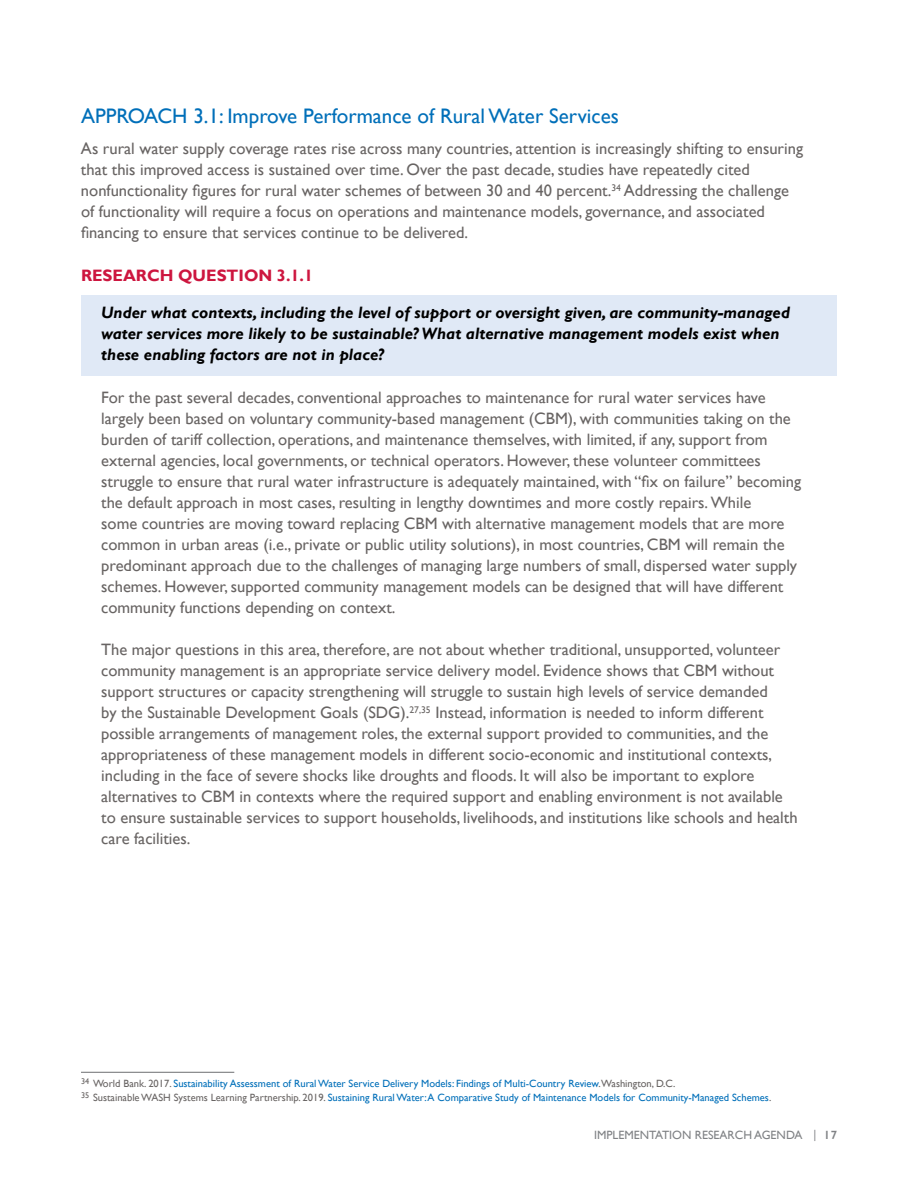
<style>
.page{position:relative;width:918px;height:1188px;background:#fff}
.page>*{position:absolute;margin:0;border:0;box-sizing:border-box;transform-origin:0 0}
.t1{font:21px "Gill Sans";color:#006fb9}
.t2{font:16.5px/21px "Gill Sans";color:#686463}
.t3{font:italic 700 16.5px/21px "Gill Sans";color:#000}
.t4{font:700 16.5px "Gill Sans";color:#cd163f}
.t5{font:12px "Gill Sans";color:#808285}
.t6{font:10.5px/13.5px "Gill Sans";color:#006fb9}
.s1{color:#686463}
.s2{font-family:"Lato"}
.s3{font-weight:600}
</style>
<div class="page">
<div style="left:81px;top:295px;width:756px;height:81px;background:#e0e9f6"></div>
<hr style="left:81px;top:1072px;width:153px;height:1px;background:#6d6e71">
<h2 class="t1" style="left:81px;top:103px;width:539px">APPROACH 3.1: Improve Performance of Rural Water Services</h2>
<p class="t2" style="left:81px;top:139px;width:724px">As rural water supply coverage rates rise across many countries, attention is increasingly shifting to ensuring that this improved access is sustained over time. Over the past decade, studies have repeatedly cited nonfunctionality figures for rural water schemes of between 30 and 40 percent.<sup>34</sup> Addressing the challenge of functionality will require a focus on operations and maintenance models, governance, and associated financing to ensure that services continue to be delivered.</p>
<h2 class="t4" style="left:81px;top:265px;width:234px">RESEARCH QUESTION 3.1.1</h2>
<h3 class="t3" style="left:101px;top:303px;width:690px">Under what contexts, including the level of support or oversight given, are community-managed water services more likely to be sustainable? What alternative management models exist when these enabling factors are not in place?</h3>
<p class="t2" style="left:101px;top:387px;width:701px">For the past several decades, conventional approaches to maintenance for rural water services have largely been based on voluntary community-based management (CBM), with communities taking on the burden of tariff collection, operations, and maintenance themselves, with limited, if any, support from external agencies, local governments, or technical operators. However, these volunteer committees struggle to ensure that rural water infrastructure is adequately maintained, with “fix on failure” becoming the default approach in most cases, resulting in lengthy downtimes and more costly repairs. While<br>some countries are moving toward replacing CBM with alternative management models that are more common in urban areas (i.e., private or public utility solutions), in most countries, CBM will remain the predominant approach due to the challenges of managing large numbers of small, dispersed water supply schemes. However, supported community management models can be designed that will have different community functions depending on context.</p>
<p class="t2" style="left:101px;top:640px;width:698px">The major questions in this area, therefore, are not about whether traditional, unsupported, volunteer community management is an appropriate service delivery model. Evidence shows that CBM without support structures or capacity strengthening will struggle to sustain high levels of service demanded<br>by the Sustainable Development Goals (SDG).<sup>27,35</sup> Instead, information is needed to inform different possible arrangements of management roles, the external support provided to communities, and the appropriateness of these management models in different socio-economic and institutional contexts, including in the face of severe shocks like droughts and floods. It will also be important to explore alternatives to CBM in contexts where the required support and enabling environment is not available to ensure sustainable services to support households, livelihoods, and institutions like schools and health care facilities.</p>
<p class="t6" style="left:81px;top:1077px;width:692px"><sup>34</sup> <span class="s1">World Bank. 2017.</span> Sustainability Assessment of Rural Water Service Delivery Models: Findings of Multi-Country Review<span class="s1">.Washington, D.C.<br></span><sup>35</sup> <span class="s1">Sustainable WASH Systems Learning Partnership. 2019.</span> Sustaining Rural Water: A Comparative Study of Maintenance Models for Community-Managed Schemes<span class="s1">.</span></p>
<p class="t5" style="left:594px;top:1128px;width:244px">IMPLEMENTATION RESEARCH AGENDA <span class="s2">|</span> <span class="s3">17</span></p>
</div>
